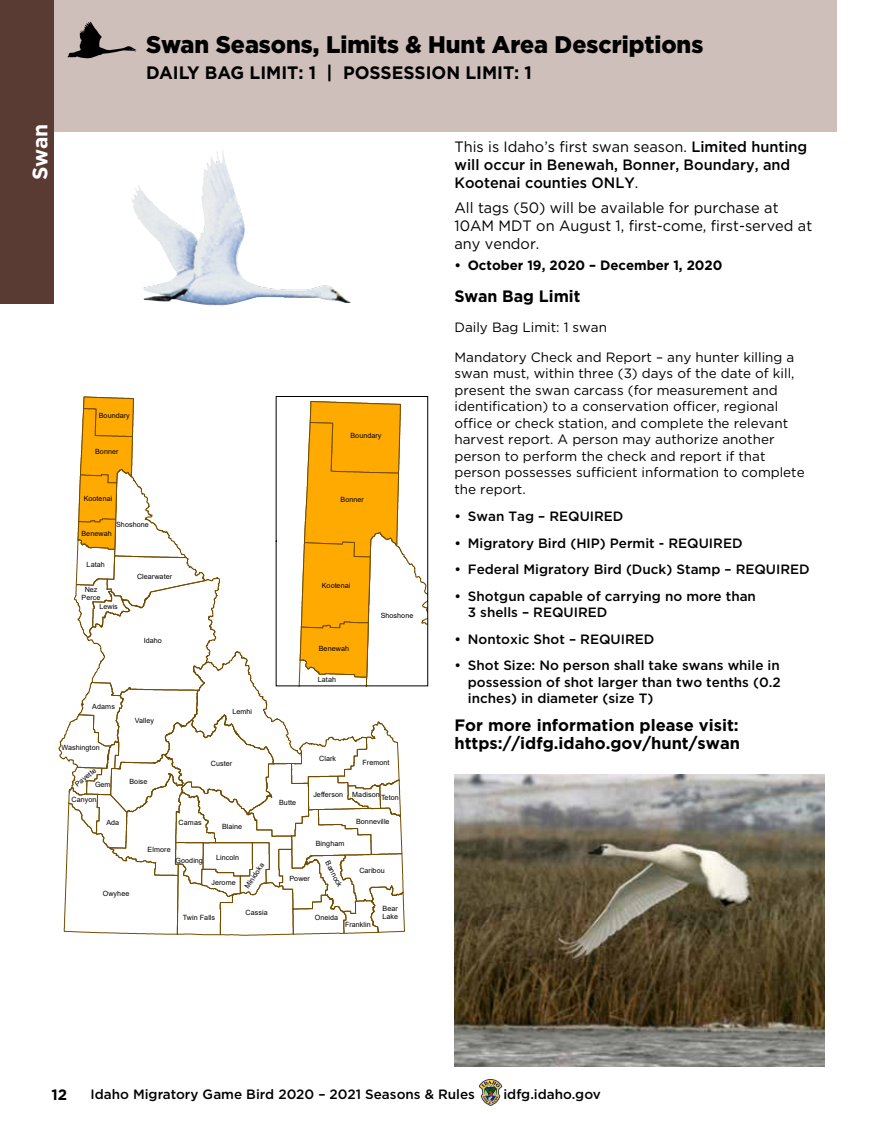
<style>
.page{position:relative;width:891px;height:1134px;background:#fff}
.page>*{position:absolute;margin:0;border:0;box-sizing:border-box;transform-origin:0 0}
.t1{font:900 24px "Gotham";color:#000}
.t2{font:700 21px "Gotham";color:#fff}
.t3{font:700 18px "Gotham";color:#000}
.t4{font:700 16.5px/18px "Gotham";color:#000}
.t5{font:500 15px/18px "Gotham";color:#000}
.t6{font:15px/18px "Gotham";color:#000}
.t7{font:700 15px "Gotham";color:#000}
.t8{font:13.5px/16.5px "Gotham";color:#000}
.t9{font:500 13.5px/16.5px "Gotham";color:#000}
.t10{font:700 13.5px "Gotham";color:#000}
.t11{font:7.2px/8.4px "Arial";letter-spacing:.005em;color:#000}
.s1{font-weight:400}
</style>
<div class="page">
<svg style="left:479px;top:1079px;width:23px;height:27px"></svg>
<div style="left:0;top:0;width:54px;height:304px;background:#5a3b34"></div>
<img style="left:454px;top:775px;width:370px;height:291px">
<div style="left:54px;top:0;width:783px;height:131px;background:#cebfbb"></div>
<img style="left:131px;top:150px;width:220px;height:156px">
<svg style="left:68px;top:22px;width:68px;height:36px"></svg>
<svg style="left:58px;top:396px;width:370px;height:540px"></svg>
<svg style="left:276px;top:396px;width:152px;height:290px"></svg>
<h1 class="t1" style="left:146px;top:27px;width:559px">Swan Seasons, Limits &amp; Hunt Area Descriptions</h1>
<h3 class="t3" style="left:146px;top:60px;width:387px">DAILY BAG LIMIT: 1 | POSSESSION LIMIT: 1</h3>
<h2 class="t2" style="left:26px;top:180px;width:58px;rotate:-90deg">Swan</h2>
<p class="t11" style="left:99px;top:412px;width:33px">Boundary</p>
<p class="t11" style="left:95px;top:447px;width:25px">Bonner</p>
<p class="t11" style="left:350px;top:431px;width:33px">Boundary</p>
<p class="t11" style="left:84px;top:495px;width:30px">Kootenai</p>
<p class="t11" style="left:116px;top:520px;width:34px">Shoshone</p>
<p class="t11" style="left:82px;top:529px;width:32px">Benewah</p>
<p class="t11" style="left:87px;top:560px;width:20px">Latah</p>
<p class="t11" style="left:82px;top:585px;width:20px;text-align:center">Nez<br>Perce</p>
<p class="t11" style="left:99px;top:602px;width:20px">Lewis</p>
<p class="t11" style="left:137px;top:572px;width:37px">Clearwater</p>
<p class="t11" style="left:144px;top:636px;width:20px">Idaho</p>
<p class="t11" style="left:92px;top:703px;width:24px">Adams</p>
<p class="t11" style="left:62px;top:743px;width:40px">Washington</p>
<p class="t11" style="left:73px;top:781px;width:26px;rotate:-37deg">Payette</p>
<p class="t11" style="left:95px;top:780px;width:17px">Gem</p>
<p class="t11" style="left:72px;top:796px;width:26px">Canyon</p>
<p class="t11" style="left:106px;top:818px;width:14px">Ada</p>
<p class="t11" style="left:135px;top:716px;width:21px">Valley</p>
<p class="t11" style="left:129px;top:777px;width:20px">Boise</p>
<p class="t11" style="left:179px;top:818px;width:24px">Camas</p>
<p class="t11" style="left:148px;top:845px;width:25px">Elmore</p>
<p class="t11" style="left:176px;top:856px;width:29px">Gooding</p>
<p class="t11" style="left:103px;top:889px;width:28px">Owyhee</p>
<p class="t11" style="left:232px;top:707px;width:21px">Lemhi</p>
<p class="t11" style="left:211px;top:759px;width:23px">Custer</p>
<p class="t11" style="left:222px;top:823px;width:22px">Blaine</p>
<p class="t11" style="left:216px;top:854px;width:25px">Lincoln</p>
<p class="t11" style="left:212px;top:878px;width:26px">Jerome</p>
<p class="t11" style="left:243px;top:885px;width:30px;rotate:-57deg">Minidoka</p>
<p class="t11" style="left:183px;top:914px;width:34px">Twin Falls</p>
<p class="t11" style="left:246px;top:908px;width:24px">Cassia</p>
<p class="t11" style="left:341px;top:495px;width:25px">Bonner</p>
<p class="t11" style="left:322px;top:582px;width:30px">Kootenai</p>
<p class="t11" style="left:319px;top:645px;width:32px">Benewah</p>
<p class="t11" style="left:318px;top:675px;width:20px">Latah</p>
<p class="t11" style="left:381px;top:611px;width:34px">Shoshone</p>
<p class="t11" style="left:279px;top:798px;width:18px">Butte</p>
<p class="t11" style="left:319px;top:754px;width:18px">Clark</p>
<p class="t11" style="left:363px;top:758px;width:29px">Fremont</p>
<p class="t11" style="left:313px;top:790px;width:31px">Jefferson</p>
<p class="t11" style="left:316px;top:839px;width:30px">Bingham</p>
<p class="t11" style="left:352px;top:791px;width:29px">Madison</p>
<p class="t11" style="left:381px;top:793px;width:19px">Teton</p>
<p class="t11" style="left:356px;top:817px;width:35px">Bonneville</p>
<p class="t11" style="left:289px;top:874px;width:22px">Power</p>
<p class="t11" style="left:331px;top:859px;width:30px;rotate:63deg">Bannock</p>
<p class="t11" style="left:359px;top:867px;width:27px">Caribou</p>
<p class="t11" style="left:315px;top:913px;width:25px">Oneida</p>
<p class="t11" style="left:345px;top:920px;width:27px">Franklin</p>
<p class="t11" style="left:382px;top:904px;width:17px">Bear<br>Lake</p>
<p class="t5" style="left:454px;top:138px;width:354px"><span class="s1">This is Idaho’s first swan season.</span> Limited hunting will occur in Benewah, Bonner, Boundary, and<br>Kootenai counties ONLY<span class="s1">.</span></p>
<p class="t6" style="left:454px;top:198px;width:359px">All tags (50) will be available for purchase at<br>10AM MDT on August 1, first-come, first-served at any vendor.</p>
<p class="t10" style="left:454px;top:256px;width:270px">• October 19, 2020 – December 1, 2020</p>
<p class="t4" style="left:454px;top:287px;width:127px">Swan Bag Limit</p>
<p class="t8" style="left:454px;top:318px;width:154px">Daily Bag Limit: 1 swan</p>
<p class="t8" style="left:454px;top:348px;width:352px">Mandatory Check and Report – any hunter killing a swan must, within three (3) days of the date of kill, present the swan carcass (for measurement and identification) to a conservation officer, regional office or check station, and complete the relevant harvest report. A person may authorize another person to perform the check and report if that person possesses sufficient information to complete the report.</p>
<p class="t9" style="left:454px;top:508px;width:171px">• Swan Tag – REQUIRED</p>
<p class="t9" style="left:454px;top:535px;width:290px">• Migratory Bird (HIP) Permit - REQUIRED</p>
<p class="t9" style="left:454px;top:561px;width:357px">• Federal Migratory Bird (Duck) Stamp – REQUIRED</p>
<p class="t9" style="left:468px;top:588px;width:290px;text-indent:-13px">• Shotgun capable of carrying no more than<br>3 shells – REQUIRED</p>
<p class="t9" style="left:454px;top:631px;width:201px">• Nontoxic Shot – REQUIRED</p>
<p class="t9" style="left:468px;top:657px;width:314px;text-align:justify;text-indent:-13px">• Shot Size: No person shall take swans while in possession of shot larger than two tenths (0.2 inches) in diameter (size T)</p>
<p class="t4" style="left:454px;top:716px;width:287px">For more information please visit: https://idfg.idaho.gov/hunt/swan</p>
<p class="t7" style="left:52px;top:1085px;width:17px">12</p>
<p class="t9" style="left:90px;top:1085px;width:386px">Idaho Migratory Game Bird 2020 – 2021 Seasons &amp; Rules</p>
<p class="t9" style="left:503px;top:1085px;width:99px">idfg.idaho.gov</p>
</div>
